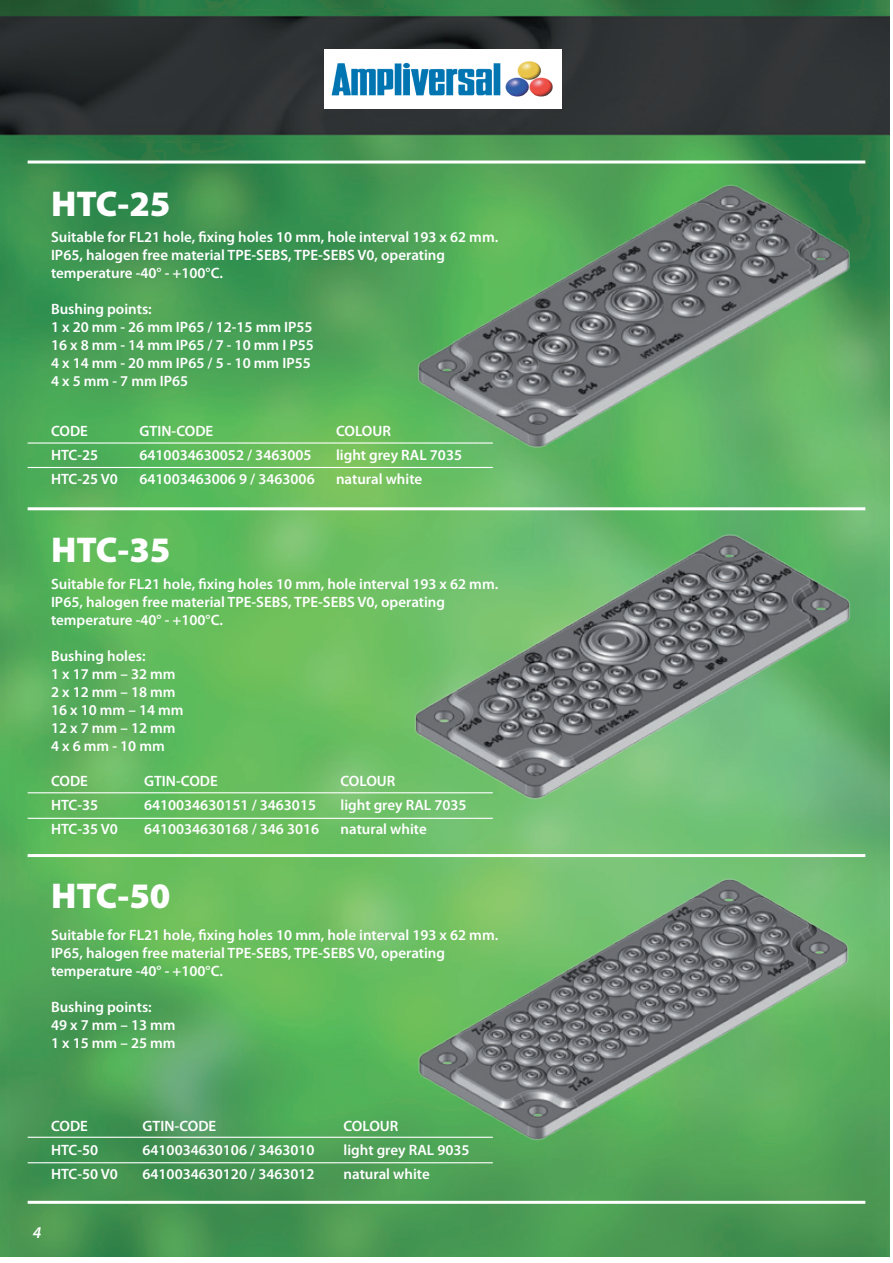
<style>
.page{position:relative;width:893px;height:1263px;background:#fff}
.page>*{position:absolute;margin:0;border:0;box-sizing:border-box;transform-origin:0 0}
.Nimike{font:900 36px "Myriad Pro";color:#fff}
.Leipa{font:italic 600 16.5px "Myriad Pro";color:#fff}
.Leipa-2{font:600 15px/18px "Myriad Pro";color:#fff}
.Taulukko{font:600 15px "Myriad Pro";color:#fff}
</style>
<div class="page">
<img style="left:0;top:0;width:890px;height:1256px">
<hr style="left:28px;top:507px;width:837px;height:3px;background:#fff">
<hr style="left:28px;top:1201px;width:837px;height:3px;background:#fff">
<hr style="left:28px;top:161px;width:837px;height:3px;background:#fff">
<hr style="left:28px;top:854px;width:837px;height:3px;background:#fff">
<img style="left:413px;top:179px;width:442px;height:271px">
<img style="left:408px;top:530px;width:447px;height:274px">
<img style="left:413px;top:874px;width:439px;height:271px">
<hr style="left:28px;top:442px;width:465px;height:2px;background:#fff">
<hr style="left:28px;top:792px;width:465px;height:1px;background:#fff">
<hr style="left:28px;top:1137px;width:465px;height:1px;background:#fff">
<hr style="left:28px;top:467px;width:465px;height:1px;background:#fff">
<hr style="left:28px;top:818px;width:465px;height:1px;background:#fff">
<hr style="left:28px;top:1162px;width:465px;height:1px;background:#fff">
<img style="left:324px;top:50px;width:238px;height:58px">
<p class="Nimike" style="left:51px;top:184px;width:121px">HTC-25</p>
<p class="Leipa-2" style="left:51px;top:227px;width:449px">Suitable for FL21 hole, fixing holes 10 mm, hole interval 193 x 62 mm.</p>
<p class="Leipa-2" style="left:51px;top:245px;width:396px">IP65, halogen free material TPE-SEBS, TPE-SEBS V0, operating temperature -40° - +100°C.</p>
<p class="Leipa-2" style="left:51px;top:299px;width:102px">Bushing points:</p>
<p class="Leipa-2" style="left:51px;top:317px;width:263px">1 x 20 mm - 26 mm IP65 / 12-15 mm IP55</p>
<p class="Leipa-2" style="left:51px;top:335px;width:264px">16 x 8 mm - 14 mm IP65 / 7 - 10 mm I P55</p>
<p class="Leipa-2" style="left:51px;top:353px;width:261px">4 x 14 mm - 20 mm IP65 / 5 - 10 mm IP55</p>
<p class="Leipa-2" style="left:51px;top:371px;width:139px">4 x 5 mm - 7 mm IP65</p>
<p class="Taulukko" style="left:51px;top:422px;width:38px">CODE</p>
<p class="Taulukko" style="left:140px;top:422px;width:75px">GTIN-CODE</p>
<p class="Taulukko" style="left:336px;top:422px;width:56px">COLOUR</p>
<p class="Taulukko" style="left:51px;top:446px;width:49px">HTC-25</p>
<p class="Taulukko" style="left:140px;top:446px;width:174px">6410034630052 / 3463005</p>
<p class="Taulukko" style="left:336px;top:446px;width:128px">light grey RAL 7035</p>
<p class="Taulukko" style="left:51px;top:470px;width:68px">HTC-25 V0</p>
<p class="Taulukko" style="left:140px;top:470px;width:177px">641003463006 9 / 3463006</p>
<p class="Taulukko" style="left:336px;top:470px;width:88px">natural white</p>
<p class="Nimike" style="left:51px;top:530px;width:121px">HTC-35</p>
<p class="Leipa-2" style="left:51px;top:575px;width:449px">Suitable for FL21 hole, fixing holes 10 mm, hole interval 193 x 62 mm.</p>
<p class="Leipa-2" style="left:51px;top:593px;width:396px">IP65, halogen free material TPE-SEBS, TPE-SEBS V0, operating temperature -40° - +100°C.</p>
<p class="Leipa-2" style="left:51px;top:647px;width:96px">Bushing holes:</p>
<p class="Leipa-2" style="left:51px;top:665px;width:126px">1 x 17 mm – 32 mm</p>
<p class="Leipa-2" style="left:51px;top:683px;width:126px">2 x 12 mm – 18 mm</p>
<p class="Leipa-2" style="left:51px;top:701px;width:134px">16 x 10 mm – 14 mm</p>
<p class="Leipa-2" style="left:51px;top:719px;width:126px">12 x 7 mm – 12 mm</p>
<p class="Leipa-2" style="left:51px;top:737px;width:115px">4 x 6 mm - 10 mm</p>
<p class="Taulukko" style="left:51px;top:771px;width:38px">CODE</p>
<p class="Taulukko" style="left:144px;top:771px;width:75px">GTIN-CODE</p>
<p class="Taulukko" style="left:341px;top:771px;width:56px">COLOUR</p>
<p class="Taulukko" style="left:51px;top:795px;width:49px">HTC-35</p>
<p class="Taulukko" style="left:144px;top:795px;width:174px">6410034630151 / 3463015</p>
<p class="Taulukko" style="left:341px;top:795px;width:128px">light grey RAL 7035</p>
<p class="Taulukko" style="left:51px;top:819px;width:68px">HTC-35 V0</p>
<p class="Taulukko" style="left:144px;top:819px;width:177px">6410034630168 / 346 3016</p>
<p class="Taulukko" style="left:341px;top:819px;width:88px">natural white</p>
<p class="Nimike" style="left:51px;top:875px;width:121px">HTC-50</p>
<p class="Leipa-2" style="left:51px;top:925px;width:449px">Suitable for FL21 hole, fixing holes 10 mm, hole interval 193 x 62 mm.</p>
<p class="Leipa-2" style="left:51px;top:943px;width:396px">IP65, halogen free material TPE-SEBS, TPE-SEBS V0, operating temperature -40° - +100°C.</p>
<p class="Leipa-2" style="left:51px;top:997px;width:102px">Bushing points:</p>
<p class="Leipa-2" style="left:51px;top:1015px;width:126px">49 x 7 mm – 13 mm</p>
<p class="Leipa-2" style="left:51px;top:1033px;width:126px">1 x 15 mm – 25 mm</p>
<p class="Taulukko" style="left:51px;top:1116px;width:38px">CODE</p>
<p class="Taulukko" style="left:143px;top:1116px;width:75px">GTIN-CODE</p>
<p class="Taulukko" style="left:344px;top:1116px;width:56px">COLOUR</p>
<p class="Taulukko" style="left:51px;top:1140px;width:49px">HTC-50</p>
<p class="Taulukko" style="left:143px;top:1140px;width:174px">6410034630106 / 3463010</p>
<p class="Taulukko" style="left:344px;top:1140px;width:128px">light grey RAL 9035</p>
<p class="Taulukko" style="left:51px;top:1164px;width:68px">HTC-50 V0</p>
<p class="Taulukko" style="left:143px;top:1164px;width:174px">6410034630120 / 3463012</p>
<p class="Taulukko" style="left:344px;top:1164px;width:88px">natural white</p>
<p class="Leipa" style="left:33px;top:1221px;width:10px">4</p>
</div>
